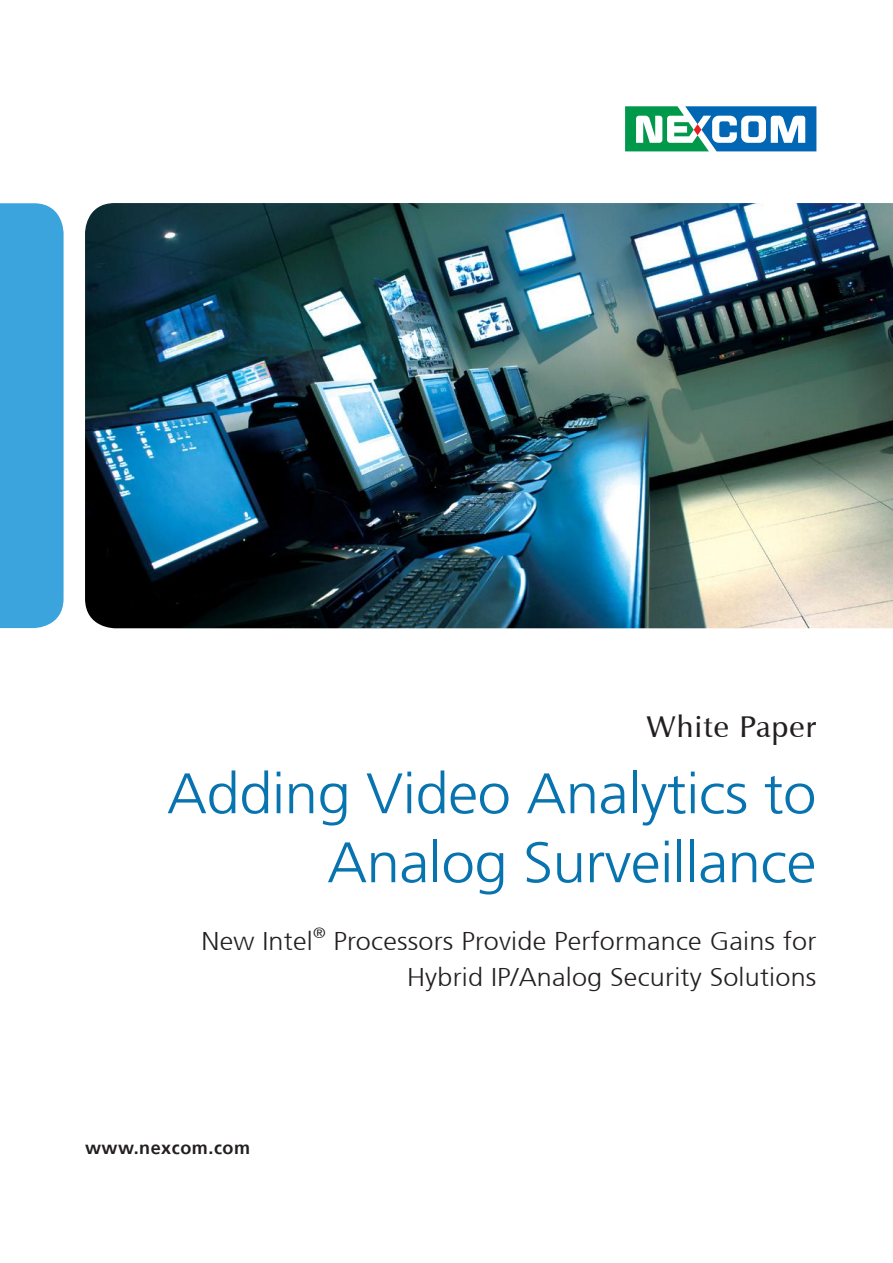
<style>
.page{position:relative;width:893px;height:1263px;background:#fff}
.page>*{position:absolute;margin:0;border:0;box-sizing:border-box;transform-origin:0 0}
.t1{font:300 57px/69px "Frutiger 45";letter-spacing:-.01em;color:#0773af;text-align:right;scale:1.05 1}
.t2{font:600 30px "Zapf Humanist 601 BT";letter-spacing:.04em;color:#231f20}
.t3{font:300 25.65px/36px "Frutiger 45";letter-spacing:.01em;color:#231f20;text-align:right;scale:1.05 1}
.t4{font:700 18px "Frutiger 65";letter-spacing:.03em;color:#231f20}
.t5{font:300 15px "Frutiger 45";color:#231f20;scale:1.05 1}
</style>
<div class="page">
<svg style="left:625px;top:106px;width:191px;height:45px"></svg>
<div style="left:0;top:203px;width:64px;height:425px;background:#3ba4dc"></div>
<img style="left:85px;top:203px;width:808px;height:425px">
<p class="t2" style="left:647px;top:708px;width:171px">White Paper</p>
<h1 class="t1" style="left:167px;top:760px;width:620px">Adding Video Analytics to<br>Analog Surveillance</h1>
<p class="t3" style="left:202px;top:924px;width:107px">New Intel</p>
<p class="t5" style="left:313px;top:924px;width:13px">®</p>
<p class="t3" style="left:333px;top:924px;width:461px">Processors Provide Performance Gains for<br>Hybrid IP/Analog Security Solutions</p>
<p class="t4" style="left:85px;top:1137px;width:167px">www.nexcom.com</p>
</div>
